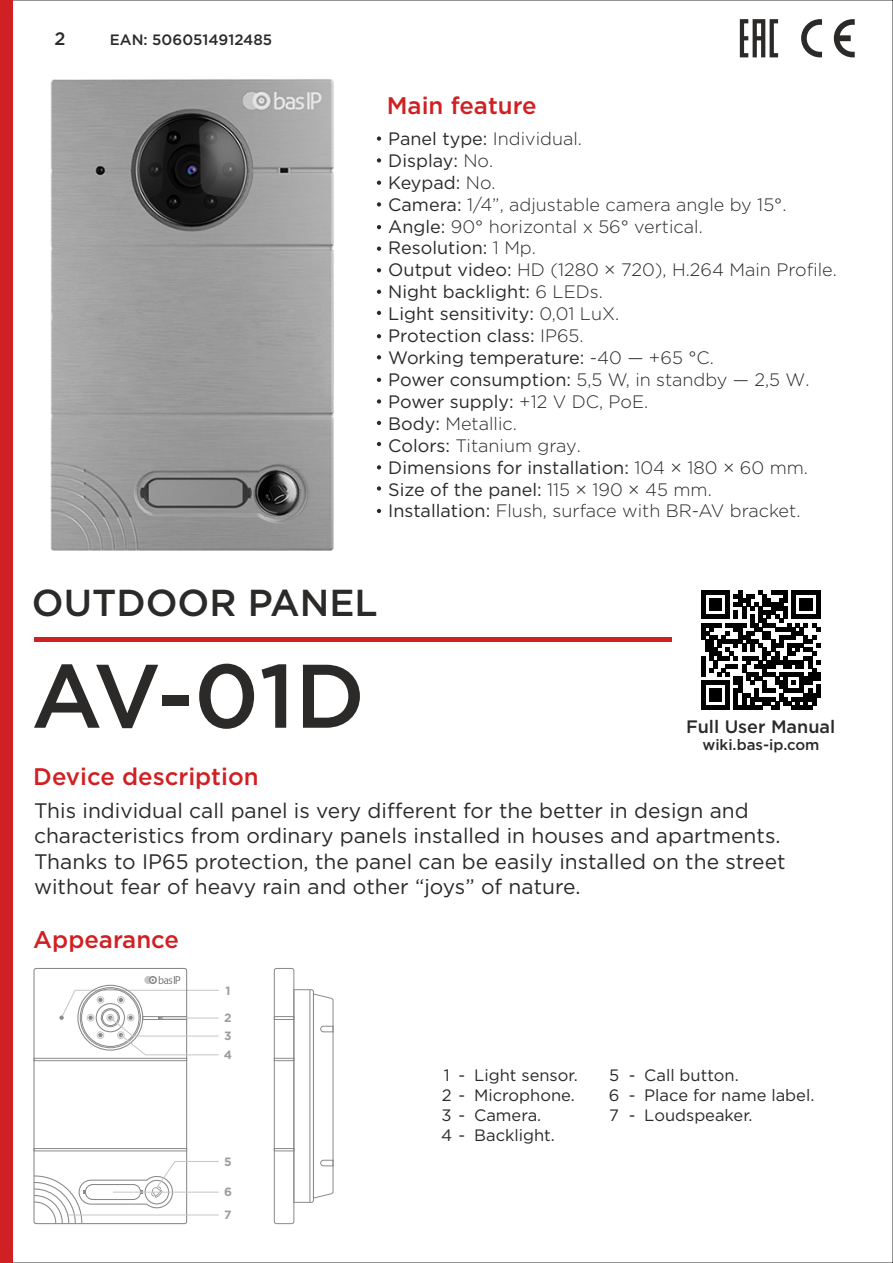
<style>
.page{position:relative;width:893px;height:1263px;background:#fff}
.page>*{position:absolute;margin:0;border:0;box-sizing:border-box;transform-origin:0 0}
.t1{font:500 90px "Gotham Pro";color:#2b2a29}
.t2{font:500 37.5px "Gotham Pro";color:#2b2a29}
.t3{font:500 24px "Gotham Pro";color:#d12023}
.t4{font:21px/25.5px "Gotham Pro";color:#2b2a29}
.t5{font:300 18px/21.9px "Gotham Pro";color:#2b2a29}
.t6{font:500 18px "Gotham Pro";color:#2b2a29}
.t7{font:16.5px/20.1px "Gotham Pro";color:#2b2a29}
.t8{font:500 15px "Gotham Pro";color:#2b2a29}
.t9{font:700 12px "Gotham Pro";color:#9d9e9e}
.s1{font-weight:400}
</style>
<div class="page">
<div style="left:0;top:0;width:13px;height:1263px;background:#d12023"></div>
<div style="left:34px;top:637px;width:638px;height:5px;background:#d12023"></div>
<svg style="left:701px;top:590px;width:119px;height:119px"></svg>
<svg style="left:801px;top:19px;width:21px;height:38px"></svg>
<svg style="left:834px;top:19px;width:21px;height:38px"></svg>
<svg style="left:740px;top:19px;width:38px;height:38px"></svg>
<img style="left:50px;top:79px;width:284px;height:472px">
<svg style="left:377px;top:136px;width:4px;height:5px"></svg>
<svg style="left:377px;top:181px;width:4px;height:4px"></svg>
<svg style="left:377px;top:202px;width:4px;height:5px"></svg>
<svg style="left:377px;top:225px;width:4px;height:4px"></svg>
<svg style="left:377px;top:247px;width:4px;height:4px"></svg>
<svg style="left:377px;top:311px;width:4px;height:4px"></svg>
<svg style="left:377px;top:334px;width:4px;height:4px"></svg>
<svg style="left:377px;top:355px;width:4px;height:4px"></svg>
<svg style="left:377px;top:378px;width:4px;height:4px"></svg>
<svg style="left:377px;top:290px;width:4px;height:4px"></svg>
<svg style="left:377px;top:158px;width:4px;height:5px"></svg>
<svg style="left:377px;top:268px;width:4px;height:4px"></svg>
<svg style="left:377px;top:442px;width:4px;height:4px"></svg>
<svg style="left:377px;top:465px;width:4px;height:4px"></svg>
<svg style="left:377px;top:486px;width:4px;height:5px"></svg>
<svg style="left:377px;top:509px;width:4px;height:4px"></svg>
<svg style="left:377px;top:421px;width:4px;height:4px"></svg>
<svg style="left:377px;top:399px;width:4px;height:5px"></svg>
<div style="left:33px;top:968px;width:154px;height:256px;border:1px solid #898989;border-radius:2px"></div>
<div style="left:34px;top:1058px;width:153px;height:3px;border:1px solid #898989"></div>
<div style="left:34px;top:1148px;width:153px;height:3px;border:1px solid #898989"></div>
<svg style="left:144px;top:976px;width:36px;height:8px"></svg>
<svg style="left:59px;top:990px;width:160px;height:65px"></svg>
<svg style="left:34px;top:1161px;width:185px;height:62px"></svg>
<hr style="left:68px;top:1215px;width:151px;height:1px;background:#c5c6c6">
<div style="left:274px;top:968px;width:20px;height:256px;border:1px solid #898989;border-radius:2px"></div>
<div style="left:274px;top:1016px;width:20px;height:4px;border:1px solid #898989"></div>
<div style="left:274px;top:1058px;width:20px;height:3px;border:1px solid #898989"></div>
<div style="left:274px;top:1148px;width:20px;height:3px;border:1px solid #898989"></div>
<svg style="left:293px;top:989px;width:41px;height:214px"></svg>
<p class="t6" style="left:54px;top:32px;width:13px">2</p>
<p class="t8" style="left:110px;top:34px;width:164px">EAN: 5060514912485</p>
<h3 class="t3" style="left:387px;top:96px;width:151px">Main feature</h3>
<p class="t5" style="left:388px;top:129px;width:450px"><span class="s1">Panel type:</span> Individual.<br><span class="s1">Display:</span> No.<br><span class="s1">Keypad:</span> No.<br><span class="s1">Camera:</span> 1/4”, adjustable camera angle by 15°.<br><span class="s1">Angle:</span> 90° horizontal x 56° vertical.<br><span class="s1">Resolution:</span> 1 Мp.<br><span class="s1">Output video:</span> HD (1280 × 720), H.264 Main Profile.<br><span class="s1">Night backlight:</span> 6 LEDs.<br><span class="s1">Light sensitivity:</span> 0,01 LuX.<br><span class="s1">Protection class:</span> IP65.<br><span class="s1">Working temperature:</span> -40 — +65 °С.<br><span class="s1">Power consumption:</span> 5,5 W, in standby — 2,5 W.<br><span class="s1">Power supply:</span> +12 V DC, PoE.<br><span class="s1">Body:</span> Metallic.<br><span class="s1">Colors:</span> Titanium gray.<br><span class="s1">Dimensions for installation:</span> 104 × 180 × 60 mm.<br><span class="s1">Size of the panel:</span> 115 × 190 × 45 mm.<br><span class="s1">Installation:</span> Flush, surface with BR-AV bracket.</p>
<h2 class="t2" style="left:32px;top:589px;width:348px">OUTDOOR PANEL</h2>
<h1 class="t1" style="left:31px;top:662px;width:335px">AV-01D</h1>
<h3 class="t3" style="left:33px;top:767px;width:227px">Device description</h3>
<p class="t6" style="left:686px;top:720px;width:151px">Full User Manual</p>
<p class="t8" style="left:702px;top:739px;width:119px">wiki.bas-ip.com</p>
<p class="t4" style="left:34px;top:799px;width:753px">This individual call panel is very different for the better in design and characteristics from ordinary panels installed in houses and apartments.<br>Thanks to IP65 protection, the panel can be easily installed on the street without fear of heavy rain and other “joys” of nature.</p>
<h3 class="t3" style="left:33px;top:931px;width:147px">Appearance</h3>
<p class="t9" style="left:225px;top:986px;width:7px">1</p>
<p class="t9" style="left:224px;top:1031px;width:9px">3</p>
<p class="t9" style="left:224px;top:1013px;width:9px">2</p>
<p class="t9" style="left:224px;top:1050px;width:10px">4</p>
<p class="t9" style="left:224px;top:1157px;width:9px">5</p>
<p class="t9" style="left:224px;top:1187px;width:9px">6</p>
<p class="t9" style="left:224px;top:1210px;width:9px">7</p>
<p class="t7" style="left:474px;top:1066px;width:105px">Light sensor.<br>Microphone.<br>Camera.<br>Backlight.</p>
<p class="t7" style="left:441px;top:1066px;width:26px">1<br>2 -<br>3 -<br>4 -</p>
<p class="t7" style="left:609px;top:1066px;width:12px;text-align:justify">5<br>6<br>7</p>
<p class="t7" style="left:459px;top:1066px;width:8px">-</p>
<p class="t7" style="left:629px;top:1066px;width:8px;text-align:justify">- - -</p>
<p class="t7" style="left:644px;top:1066px;width:172px">Call button.<br>Place for name label.<br>Loudspeaker.</p>
</div>
